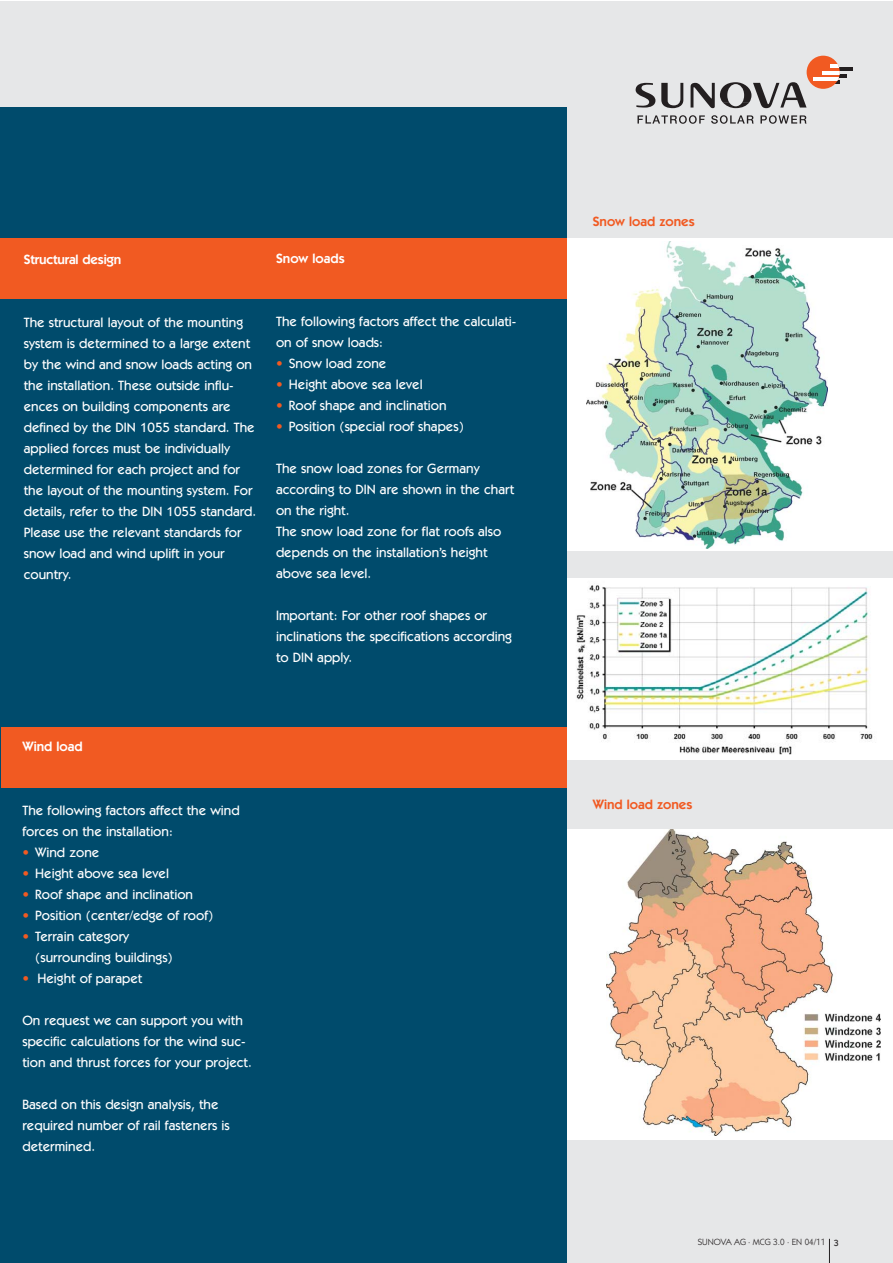
<style>
.page{position:relative;width:893px;height:1263px;background:#fff}
.page>*{position:absolute;margin:0;border:0;box-sizing:border-box;transform-origin:0 0}
.t1{font:500 13.5px/21px "Itc Kabel";color:#fff}
.t2{font:600 13.5px "Itc Kabel";letter-spacing:-.01em;color:#fff}
.t3{font:600 13.5px "Itc Kabel";color:#f15a22}
.t4{font:9px "Itc Kabel";color:#231f20}
.s1{color:#f15a22}
.s2{font-weight:500}
</style>
<div class="page">
<div style="left:0;top:1px;width:892px;height:1262px;background:#e6e7e8"></div>
<div style="left:0;top:108px;width:567px;height:1155px;background:#004b6c"></div>
<hr style="left:832px;top:74px;width:14px;height:3px;background:#231f20">
<hr style="left:826px;top:80px;width:14px;height:3px;background:#231f20">
<hr style="left:839px;top:68px;width:14px;height:3px;background:#231f20">
<div style="left:807px;top:56px;width:33px;height:33px;background:#f15a22;border-radius:50%"></div>
<svg style="left:830px;top:65px;width:10px;height:3px"></svg>
<hr style="left:813px;top:77px;width:27px;height:3px;background:#fff">
<hr style="left:822px;top:71px;width:18px;height:3px;background:#fff">
<svg style="left:636px;top:83px;width:19px;height:25px"></svg>
<svg style="left:661px;top:83px;width:22px;height:25px"></svg>
<svg style="left:691px;top:82px;width:115px;height:26px"></svg>
<svg style="left:637px;top:115px;width:68px;height:9px"></svg>
<svg style="left:711px;top:115px;width:43px;height:9px"></svg>
<svg style="left:760px;top:115px;width:47px;height:9px"></svg>
<div style="left:0;top:238px;width:567px;height:61px;background:#f15a22"></div>
<div style="left:1px;top:727px;width:566px;height:61px;background:#f15a22"></div>
<svg style="left:829px;top:1239px;width:1px;height:24px"></svg>
<div style="left:567px;top:238px;width:325px;height:313px;background:#fff"></div>
<img style="left:586px;top:241px;width:242px;height:307px">
<div style="left:567px;top:829px;width:325px;height:311px;background:#fff"></div>
<img style="left:606px;top:829px;width:274px;height:306px">
<img style="left:571px;top:578px;width:321px;height:181px">
<p class="t2" style="left:24px;top:254px;width:99px">Structural design</p>
<p class="t1" style="left:24px;top:313px;width:234px">The structural layout of the mounting system is determined to a large extent by the wind and snow loads acting on the installation. These outside influ&shy;ences on building components are defined by the DIN 1055 standard. The applied forces must be individually determined for each project and for the layout of the mounting system. For details, refer to the DIN 1055 standard.<br>Please use the relevant standards for snow load and wind uplift in your country.</p>
<p class="t2" style="left:276px;top:253px;width:70px">Snow loads</p>
<p class="t1" style="left:276px;top:312px;width:242px">The following factors affect the calculati&shy;on of snow loads:</p>
<p class="t1" style="left:276px;top:354px;width:112px"><span class="s1">•</span> Snow load zone</p>
<p class="t1" style="left:276px;top:375px;width:148px"><span class="s1">•</span> Height above sea level</p>
<p class="t1" style="left:276px;top:396px;width:172px"><span class="s1">•</span> Roof shape and inclination</p>
<p class="t1" style="left:276px;top:417px;width:189px"><span class="s1">•</span> Position (special roof shapes)</p>
<p class="t1" style="left:276px;top:459px;width:240px">The snow load zones for Germany according to DIN are shown in the chart on the right.<br>The snow load zone for flat roofs also depends on the installation’s height above sea level.</p>
<p class="t1" style="left:276px;top:606px;width:237px">Important: For other roof shapes or inclinations the specifications according to DIN apply.</p>
<p class="t2" style="left:22px;top:742px;width:62px">Wind load</p>
<p class="t1" style="left:22px;top:800px;width:219px">The following factors affect the wind forces on the installation:</p>
<p class="t1" style="left:22px;top:842px;width:78px"><span class="s1">•</span> Wind zone</p>
<p class="t1" style="left:22px;top:863px;width:148px"><span class="s1">•</span> Height above sea level</p>
<p class="t1" style="left:22px;top:884px;width:172px"><span class="s1">•</span> Roof shape and inclination</p>
<p class="t1" style="left:22px;top:905px;width:192px"><span class="s1">•</span> Position (center/edge of roof)</p>
<p class="t1" style="left:35px;top:926px;width:139px;text-indent:-13px"><span class="s1">•</span> Terrain category (surrounding buildings)</p>
<p class="t1" style="left:22px;top:968px;width:121px"><span class="s1">•</span> Height of parapet</p>
<p class="t1" style="left:22px;top:1010px;width:231px">On request we can support you with specific calculations for the wind suc&shy;tion and thrust forces for your project.</p>
<p class="t1" style="left:22px;top:1094px;width:209px">Based on this design analysis, the required number of rail fasteners is determined.</p>
<p class="t3" style="left:593px;top:216px;width:103px">Snow load zones</p>
<p class="t3" style="left:593px;top:800px;width:101px">Wind load zones</p>
<p class="t4" style="left:698px;top:1239px;width:142px">SUNOVA AG · MCG 3.0 · EN 04/11 <span class="s2">3</span></p>
</div>
